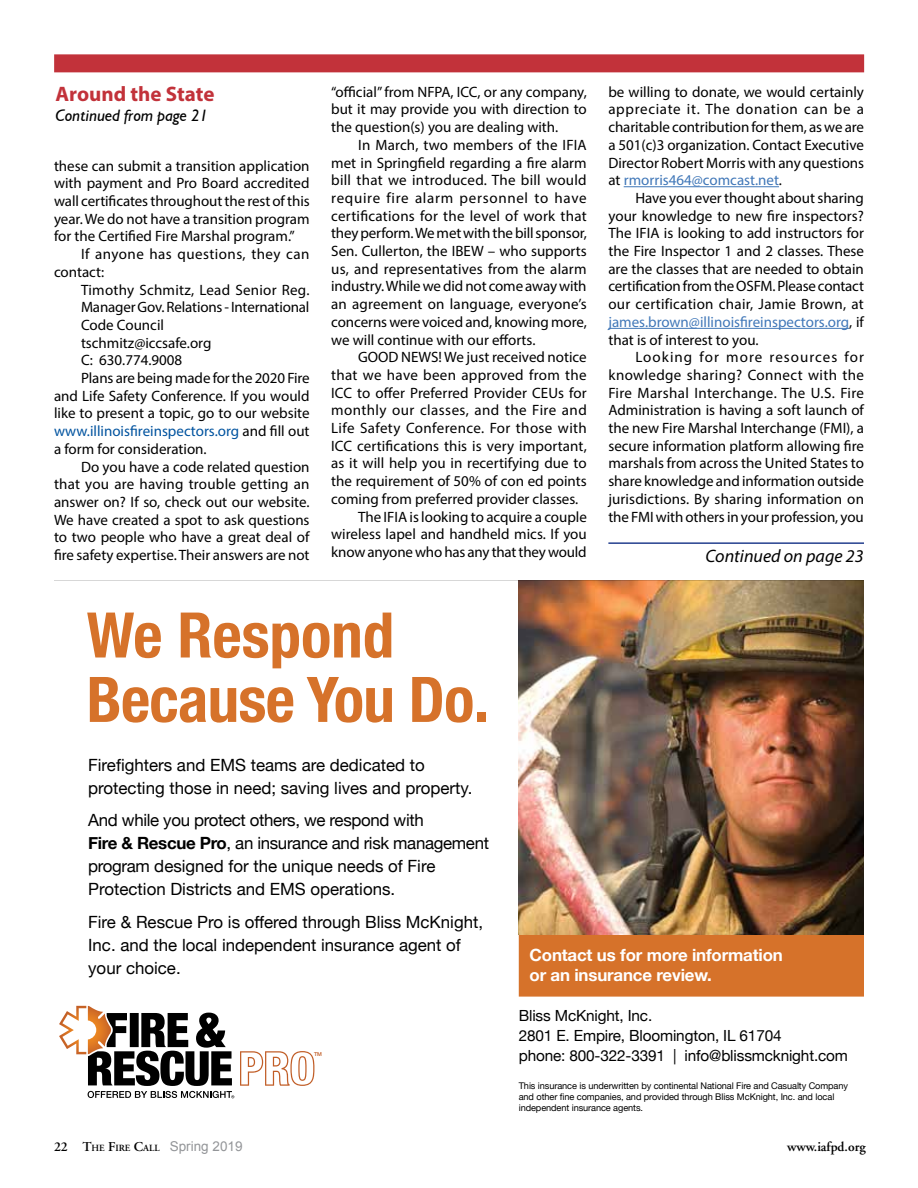
<style>
.page{position:relative;width:918px;height:1188px;background:#fff}
.page>*{position:absolute;margin:0;border:0;box-sizing:border-box;transform-origin:0 0}
.t1{font:700 condensed 62.85px/64.3px "Helvetica Neue";letter-spacing:-.01em;color:#d6722a}
.t2{font:700 21px "Myriad Pro";color:#c2323a}
.t3{font:italic 18px "Myriad Pro";color:#000}
.t4{font:16.95px/23px "Helvetica Neue";color:#000}
.t5{font:16.95px/23px "Helvetica Neue";letter-spacing:-.02em;color:#000}
.t6{font:700 16.95px/20.2px "Helvetica Neue";letter-spacing:-.01em;color:#fff}
.t7{font:italic 16.5px "Humanist 521 BT";color:#000}
.t8{font:15.3px/20px "Helvetica Neue";letter-spacing:-.01em;color:#000}
.t9{font:15px/17.7px "Myriad Pro";color:#000;text-align:justify}
.t10{font:15px "Myriad Pro";letter-spacing:.03em;color:#000}
.t11{font:15px "Myriad Pro";color:#00539f}
.t12{font:15px "Myriad Pro";letter-spacing:.025em;color:#000}
.t13{font:15px "Myriad Pro";letter-spacing:.02em;color:#000}
.t14{font:13.5px "Arial";color:#939598}
.t15{font:600 13.5px "Adobe Garamond";color:#000}
.t16{font:9.15px/11.1px "Helvetica Neue";letter-spacing:-.01em;color:#000}
.t17{font:500 5.4px "Helvetica Neue LT Std";color:#c15d26}
.s1{color:#000}
.s2{color:#4077b8}
.s3{font-weight:700}
.s4{font-family:"Adobe Garamond";font-weight:600;color:#000}
.s5{font-family:"Adobe Garamond";font-weight:600;font-size:9.45px;color:#000}
</style>
<div class="page">
<div style="left:54px;top:54px;width:810px;height:18px;background:#c2323a"></div>
<hr style="left:624px;top:186px;width:155px;height:1px;background:#4077b8">
<hr style="left:608px;top:328px;width:241px;height:1px;background:#4077b8">
<img style="left:59px;top:581px;width:805px;height:518px">
<hr style="left:608px;top:542px;width:256px;height:2px;background:#25408f">
<h2 class="t2" style="left:56px;top:80px;width:160px">Around the State</h2>
<p class="t7" style="left:56px;top:105px;width:154px">Continued from page 21</p>
<p class="t9" style="left:54px;top:157px;width:257px">these can submit a transition application</p>
<p class="t9" style="left:54px;top:174px;width:257px">with payment and Pro Board accredited</p>
<p class="t9" style="left:54px;top:192px;width:257px">wall certificates throughout the rest of this</p>
<p class="t9" style="left:54px;top:210px;width:257px">year. We do not have a transition program</p>
<p class="t9" style="left:54px;top:227px;width:242px">for the Certified Fire Marshal program.”</p>
<p class="t10" style="left:81px;top:245px;width:230px">If anyone has questions, they can</p>
<p class="t9" style="left:54px;top:263px;width:52px">contact:</p>
<p class="t9" style="left:81px;top:280px;width:230px">Timothy Schmitz, Lead Senior Reg.</p>
<p class="t9" style="left:81px;top:298px;width:230px">Manager Gov. Relations - International</p>
<p class="t9" style="left:81px;top:316px;width:85px">Code Council</p>
<p class="t9" style="left:81px;top:334px;width:132px">tschmitz@iccsafe.org</p>
<p class="t9" style="left:81px;top:351px;width:103px">C: 630.774.9008</p>
<p class="t9" style="left:81px;top:369px;width:230px">Plans are being made for the 2020 Fire</p>
<p class="t9" style="left:54px;top:387px;width:257px">and Life Safety Conference. If you would</p>
<p class="t9" style="left:54px;top:404px;width:257px">like to present a topic, go to our website</p>
<p class="t11" style="left:54px;top:422px;width:257px">www.illinoisfireinspectors.org <span class="s1">and fill out</span></p>
<p class="t9" style="left:54px;top:440px;width:154px">a form for consideration.</p>
<p class="t9" style="left:81px;top:457px;width:230px">Do you have a code related question</p>
<p class="t9" style="left:54px;top:475px;width:257px">that you are having trouble getting an</p>
<p class="t9" style="left:54px;top:493px;width:257px">answer on? If so, check out our website.</p>
<p class="t9" style="left:54px;top:511px;width:257px">We have created a spot to ask questions</p>
<p class="t9" style="left:54px;top:528px;width:257px">to two people who have a great deal of</p>
<p class="t9" style="left:54px;top:546px;width:257px">fire safety expertise. Their answers are not</p>
<p class="t9" style="left:331px;top:83px;width:257px">“official” from NFPA, ICC, or any company, but it may provide you with direction to the question(s) you are dealing with.</p>
<p class="t9" style="left:331px;top:136px;width:257px;text-indent:27px">In March, two members of the IFIA met in Springfield regarding a fire alarm bill that we introduced. The bill would require fire alarm personnel to have certifications for the level of work that they perform. We met with the bill sponsor, Sen. Cullerton, the IBEW – who supports us, and representatives from the alarm industry. While we did not come away with an agreement on language, everyone’s concerns were voiced and, knowing more, we will continue with our efforts.</p>
<p class="t9" style="left:358px;top:348px;width:230px">GOOD NEWS! We just received notice</p>
<p class="t13" style="left:331px;top:366px;width:257px">that we have been approved from the</p>
<p class="t9" style="left:331px;top:384px;width:257px">ICC to offer Preferred Provider CEUs for</p>
<p class="t10" style="left:331px;top:401px;width:257px">monthly our classes, and the Fire and</p>
<p class="t12" style="left:331px;top:419px;width:257px">Life Safety Conference. For those with</p>
<p class="t9" style="left:331px;top:437px;width:257px">ICC certifications this is very important,</p>
<p class="t9" style="left:331px;top:454px;width:257px">as it will help you in recertifying due to</p>
<p class="t9" style="left:331px;top:472px;width:257px">the requirement of 50% of con ed points</p>
<p class="t9" style="left:331px;top:490px;width:249px">coming from preferred provider classes.</p>
<p class="t9" style="left:358px;top:507px;width:230px">The IFIA is looking to acquire a couple</p>
<p class="t9" style="left:331px;top:525px;width:257px">wireless lapel and handheld mics. If you</p>
<p class="t9" style="left:331px;top:543px;width:257px">know anyone who has any that they would</p>
<p class="t9" style="left:608px;top:83px;width:257px">be willing to donate, we would certainly appreciate it. The donation can be a charitable contribution for them, as we are a 501(c)3 organization. Contact Executive Director Robert Morris with any questions at <span class="s2">rmorris464@comcast.net</span>.</p>
<p class="t9" style="left:608px;top:189px;width:257px;text-indent:27px">Have you ever thought about sharing your knowledge to new fire inspectors?<br>The IFIA is looking to add instructors for the Fire Inspector 1 and 2 classes. These are the classes that are needed to obtain certification from the OSFM. Please contact our certification chair, Jamie Brown, at <span class="s2">james.brown@illinoisfireinspectors.org</span>, if that is of interest to you.</p>
<p class="t9" style="left:608px;top:348px;width:257px;text-indent:27px">Looking for more resources for knowledge sharing? Connect with the Fire Marshal Interchange. The U.S. Fire Administration is having a soft launch of the new Fire Marshal Interchange (FMI), a secure information platform allowing fire marshals from across the United States to share knowledge and information outside jurisdictions. By sharing information on the FMI with others in your profession, you</p>
<p class="t3" style="left:705px;top:545px;width:160px">Continued on page 23</p>
<h1 class="t1" style="left:87px;top:599px;width:404px">We Respond<br>Because You Do.</h1>
<p class="t4" style="left:88px;top:755px;width:386px">Firefighters and EMS teams are dedicated to protecting those in need; saving lives and property.</p>
<p class="t5" style="left:88px;top:810px;width:402px">And while you protect others, we respond with<br><span class="s3">Fire &amp; Rescue Pro</span>, an insurance and risk management program designed for the unique needs of Fire Protection Districts and EMS operations.</p>
<p class="t4" style="left:88px;top:911px;width:396px">Fire &amp; Rescue Pro is offered through Bliss McKnight,<br>Inc. and the local independent insurance agent of your choice.</p>
<p class="t17" style="left:314px;top:1051px;width:10px">TM</p>
<p class="t6" style="left:530px;top:945px;width:255px">Contact us for more information or an insurance review.</p>
<p class="t8" style="left:519px;top:1006px;width:331px">Bliss McKnight, Inc.<br>2801 E. Empire, Bloomington, IL 61704<br>phone: 800-322-3391 | info@blissmcknight.com</p>
<p class="t16" style="left:519px;top:1080px;width:331px">This insurance is underwritten by continental National Fire and Casualty Company and other fine companies, and provided through Bliss McKnight, Inc. and local independent insurance agents.</p>
<p class="t14" style="left:54px;top:1138px;width:190px"><span class="s4">22</span> <span class="s4">T</span><span class="s5">HE</span> <span class="s4">F</span><span class="s5">IRE</span> <span class="s4">C</span><span class="s5">ALL</span> Spring 2019</p>
<p class="t15" style="left:787px;top:1140px;width:80px">www.iafpd.org</p>
</div>
